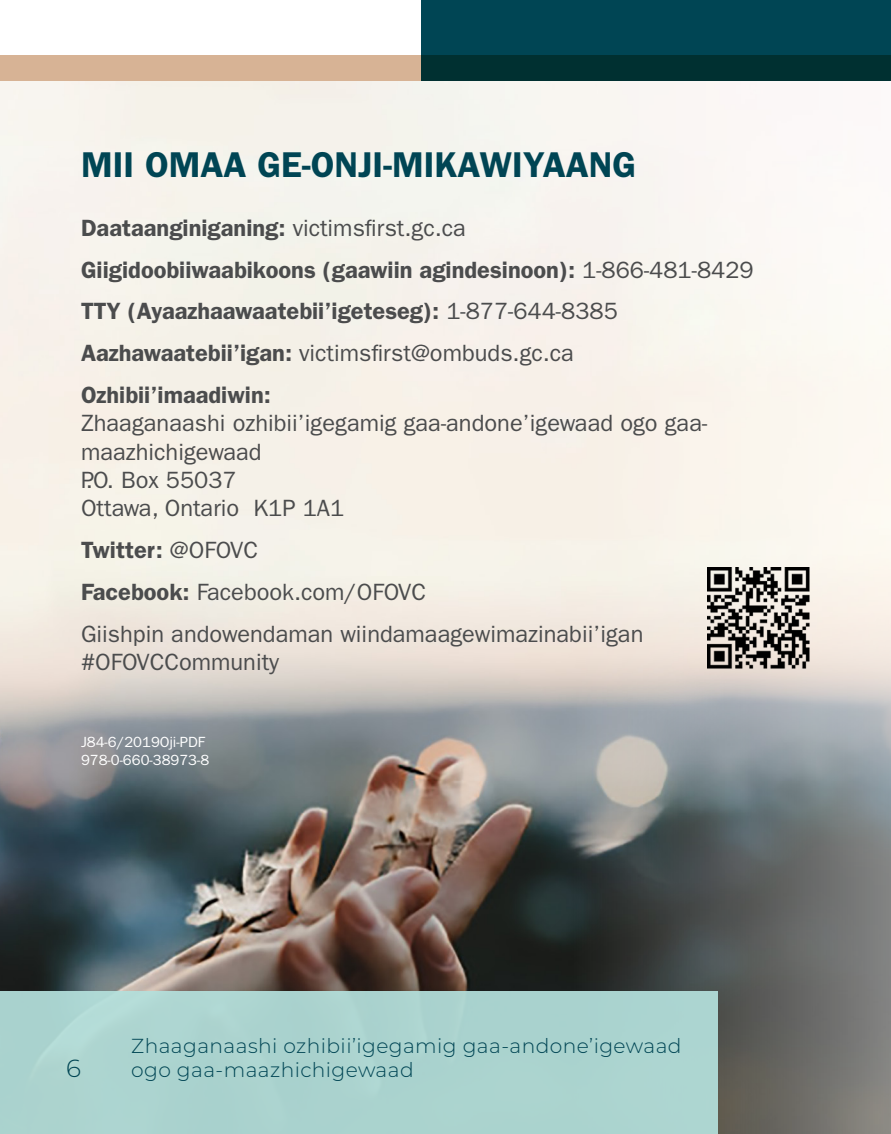
<style>
.page{position:relative;width:891px;height:1134px;background:#fff}
.page>*{position:absolute;margin:0;border:0;box-sizing:border-box;transform-origin:0 0}
.t1{font:600 36px "ITC Franklin Gothic Std";color:#004554}
.t2{font:300 24.75px "Montserrat";color:#004554}
.t3{font:23.62px/28.3px "ITC Franklin Gothic Std";color:#4b4c4d}
.t4{font:600 23.62px/41.9px "ITC Franklin Gothic Std";color:#4b4c4d}
.t5{font:300 20.25px "Montserrat";letter-spacing:.02em;color:#004554}
.t6{font:14.85px/17.8px "ITC Franklin Gothic Std";color:#fff}
.s1{font-weight:400}
.s2{font-weight:600}
</style>
<div class="page">
<div style="left:0;top:55px;width:421px;height:26px;background:#d7b395"></div>
<div style="left:421px;top:0;width:470px;height:81px;background:#004554"></div>
<div style="left:421px;top:55px;width:470px;height:26px;background:#003031"></div>
<img style="left:0;top:81px;width:891px;height:1053px">
<div style="left:0;top:991px;width:718px;height:143px;background:#abd3cf"></div>
<img style="left:708px;top:567px;width:102px;height:102px">
<h1 class="t1" style="left:81px;top:143px;width:557px">MII OMAA GE-ONJI-MIKAWIYAANG</h1>
<p class="t4" style="left:81px;top:207px;width:674px">Daataanginiganing: <span class="s1">victimsfirst.gc.ca<br></span>Giigidoobiiwaabikoons (gaawiin agindesinoon): <span class="s1">1-866-481-8429<br></span>TTY (Ayaazhaawaatebii’igeteseg): <span class="s1">1-877-644-8385<br></span>Aazhawaatebii’igan: <span class="s1">victimsfirst@ombuds.gc.ca </span>Ozhibii’imaadiwin:</p>
<p class="t3" style="left:81px;top:409px;width:628px">Zhaaganaashi ozhibii’igegamig gaa-andone’igewaad ogo gaa&shy;maazhichigewaad<br>P.O. Box 55037<br>Ottawa, Ontario K1P 1A1</p>
<p class="t3" style="left:81px;top:530px;width:564px;line-height:41.9px"><span class="s2">Twitter:</span> @OFOVC<br><span class="s2">Facebook:</span> Facebook.com/OFOVC<br>Giishpin andowendaman wiindamaagewimazinabii’igan</p>
<p class="t3" style="left:81px;top:648px;width:200px">#OFOVCCommunity</p>
<p class="t6" style="left:81px;top:733px;width:130px">J84-6/2019Oji-PDF<br>978-0-660-38973-8</p>
<p class="t5" style="left:131px;top:1032px;width:552px">Zhaaganaashi ozhibii’igegamig gaa-andone’igewaad</p>
<p class="t2" style="left:66px;top:1051px;width:16px">6</p>
<p class="t5" style="left:131px;top:1056px;width:284px">ogo gaa-maazhichigewaad</p>
</div>
